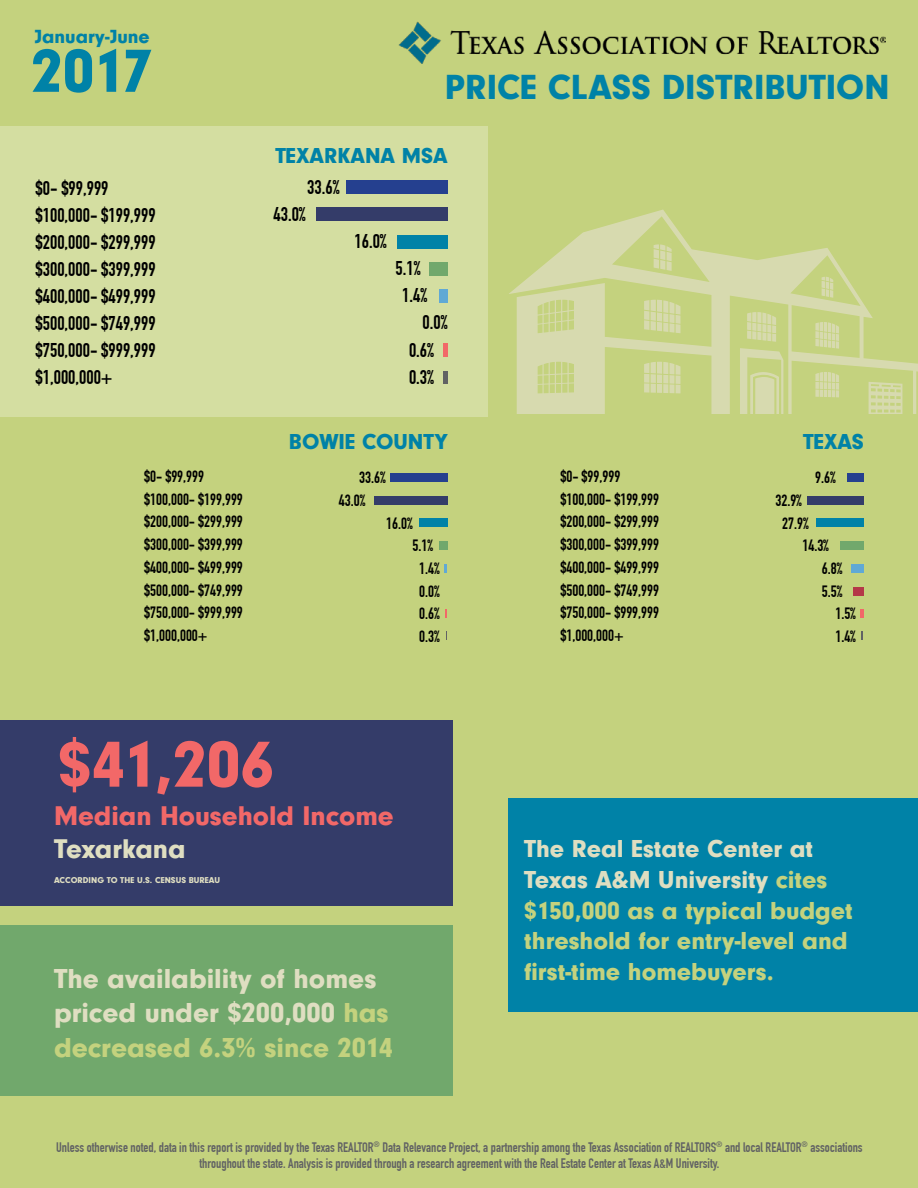
<style>
.page{position:relative;width:918px;height:1188px;background:#c4d27e}
.page>*{position:absolute;margin:0;border:0;box-sizing:border-box;transform-origin:0 0}
.t1{font:67.35px "Neuzeit Gro T Blac";color:#f26868}
.t2{font:63px "Neuzeit Gro T Blac";color:#0082a7}
.t3{font:36.3px "Neuzeit Gro T Blac";color:#0082a7}
.t4{font:28.5px/34.2px "Neuzeit Gro T Blac";color:#dfdec1}
.t5{font:28.05px "Neuzeit Gro T Blac";color:#f26868}
.t6{font:28.05px "Neuzeit Gro T Blac";letter-spacing:-.005em;color:#dfdec1}
.t7{font:25.5px/30.6px "Neuzeit Gro T Blac";color:#c4d27e}
.t8{font:22.5px "Neuzeit Gro T Blac";color:#0082a7}
.t9{font:19.8px "Neuzeit Gro T Blac";color:#0082a7}
.t10{font:700 19.5px/27px "DIN Condensed";color:#000}
.t11{font:700 16.05px/22.8px "DIN Condensed";color:#000}
.t12{font:700 13.5px/16.2px "DIN Condensed";color:#616264;text-align:center}
.t13{font:8.85px "Neuzeit Gro T Blac";color:#dfdec1}
.s1{color:#c4d27e}
.s2{color:#dfdec1}
</style>
<div class="page">
<svg style="left:509px;top:210px;width:409px;height:204px"></svg>
<img style="left:398px;top:21px;width:488px;height:43px">
<div style="left:439px;top:541px;width:9px;height:9px;background:#71a86c"></div>
<div style="left:390px;top:473px;width:58px;height:9px;background:#25408f"></div>
<div style="left:374px;top:496px;width:74px;height:8px;background:#343c69"></div>
<div style="left:419px;top:519px;width:29px;height:8px;background:#0082a7"></div>
<svg style="left:445px;top:564px;width:2px;height:8px"></svg>
<div style="left:0;top:127px;width:487px;height:290px;background:#d4dea1"></div>
<div style="left:346px;top:181px;width:102px;height:13px;background:#25408f"></div>
<div style="left:316px;top:208px;width:132px;height:13px;background:#343c69"></div>
<div style="left:397px;top:235px;width:51px;height:14px;background:#0082a7"></div>
<div style="left:429px;top:262px;width:19px;height:14px;background:#71a86c"></div>
<div style="left:439px;top:289px;width:9px;height:14px;background:#60a9d5"></div>
<div style="left:443px;top:343px;width:5px;height:14px;background:#f26868"></div>
<div style="left:443px;top:371px;width:5px;height:12px;background:#616264"></div>
<div style="left:840px;top:541px;width:24px;height:9px;background:#71a86c"></div>
<div style="left:847px;top:473px;width:17px;height:9px;background:#25408f"></div>
<div style="left:808px;top:496px;width:56px;height:8px;background:#343c69"></div>
<div style="left:817px;top:519px;width:47px;height:8px;background:#0082a7"></div>
<div style="left:852px;top:564px;width:12px;height:8px;background:#60a9d5"></div>
<div style="left:854px;top:587px;width:10px;height:8px;background:#b43848"></div>
<svg style="left:861px;top:609px;width:3px;height:8px"></svg>
<svg style="left:861px;top:631px;width:2px;height:9px"></svg>
<div style="left:509px;top:798px;width:409px;height:213px;background:#0082a7"></div>
<div style="left:0;top:720px;width:453px;height:186px;background:#343c69"></div>
<div style="left:0;top:926px;width:453px;height:170px;background:#71a86c"></div>
<p class="t9" style="left:35px;top:25px;width:117px">January-June</p>
<h2 class="t2" style="left:31px;top:35px;width:124px">2017</h2>
<h3 class="t3" style="left:445px;top:66px;width:446px">PRICE CLASS DISTRIBUTION</h3>
<h3 class="t8" style="left:275px;top:143px;width:174px">TEXARKANA MSA</h3>
<p class="t10" style="left:36px;top:174px;width:122px">$0- $99,999 $100,000- $199,999 $200,000- $299,999 $300,000- $399,999 $400,000- $499,999 $500,000- $749,999 $750,000- $999,999 $1,000,000+</p>
<p class="t10" style="left:307px;top:174px;width:34px">33.6%</p>
<p class="t10" style="left:274px;top:201px;width:34px">43.0%</p>
<p class="t10" style="left:355px;top:228px;width:34px">16.0%</p>
<p class="t10" style="left:396px;top:255px;width:26px">5.1%</p>
<p class="t10" style="left:402px;top:282px;width:26px">1.4%</p>
<p class="t10" style="left:423px;top:309px;width:26px">0.0%</p>
<p class="t10" style="left:409px;top:336px;width:26px">0.6%</p>
<p class="t10" style="left:409px;top:363px;width:26px">0.3%</p>
<h3 class="t8" style="left:289px;top:429px;width:160px">BOWIE COUNTY</h3>
<p class="t11" style="left:144px;top:465px;width:100px">$0- $99,999 $100,000- $199,999 $200,000- $299,999 $300,000- $399,999 $400,000- $499,999 $500,000- $749,999 $750,000- $999,999 $1,000,000+</p>
<p class="t11" style="left:339px;top:466px;width:48px;text-indent:20px">33.6%<br>43.0%</p>
<p class="t11" style="left:386px;top:512px;width:28px">16.0%</p>
<p class="t11" style="left:412px;top:534px;width:22px">5.1%</p>
<p class="t11" style="left:419px;top:557px;width:22px">1.4%</p>
<p class="t11" style="left:419px;top:580px;width:22px">0.0%</p>
<p class="t11" style="left:419px;top:603px;width:22px">0.6%</p>
<p class="t11" style="left:419px;top:625px;width:22px">0.3%</p>
<h1 class="t1" style="left:58px;top:726px;width:218px">$41,206</h1>
<h3 class="t5" style="left:54px;top:800px;width:341px">Median Household Income</h3>
<h3 class="t6" style="left:54px;top:833px;width:133px">Texarkana</h3>
<p class="t13" style="left:54px;top:875px;width:168px">ACCORDING TO THE U.S. CENSUS BUREAU</p>
<h3 class="t4" style="left:54px;top:961px;width:341px">The availability of homes priced under $200,000 <span class="s1">has decreased 6.3% since 2014</span></h3>
<h3 class="t8" style="left:803px;top:429px;width:62px">TEXAS</h3>
<p class="t11" style="left:560px;top:465px;width:100px">$0- $99,999 $100,000- $199,999 $200,000- $299,999 $300,000- $399,999 $400,000- $499,999 $500,000- $749,999 $750,000- $999,999 $1,000,000+</p>
<p class="t11" style="left:815px;top:466px;width:22px">9.6%</p>
<p class="t11" style="left:775px;top:489px;width:28px">32.9%</p>
<p class="t11" style="left:782px;top:512px;width:28px">27.9%</p>
<p class="t11" style="left:802px;top:534px;width:28px">14.3%</p>
<p class="t11" style="left:822px;top:557px;width:22px">6.8%</p>
<p class="t11" style="left:822px;top:580px;width:22px">5.5%</p>
<p class="t11" style="left:835px;top:603px;width:22px">1.5%</p>
<p class="t11" style="left:835px;top:625px;width:22px">1.4%</p>
<h3 class="t7" style="left:524px;top:833px;width:330px"><span class="s2">The Real Estate Center at<br>Texas A&amp;M University</span> cites $150,000 as a typical budget threshold for entry-level and first-time homebuyers.</h3>
<p class="t12" style="left:56px;top:1139px;width:808px">Unless otherwise noted, data in this report is provided by the Texas REALTOR<sup>®</sup> Data Relevance Project, a partnership among the Texas Association of REALTORS<sup>®</sup> and local REALTOR<sup>®</sup> associations throughout the state. Analysis is provided through a research agreement with the Real Estate Center at Texas A&amp;M University.</p>
</div>
